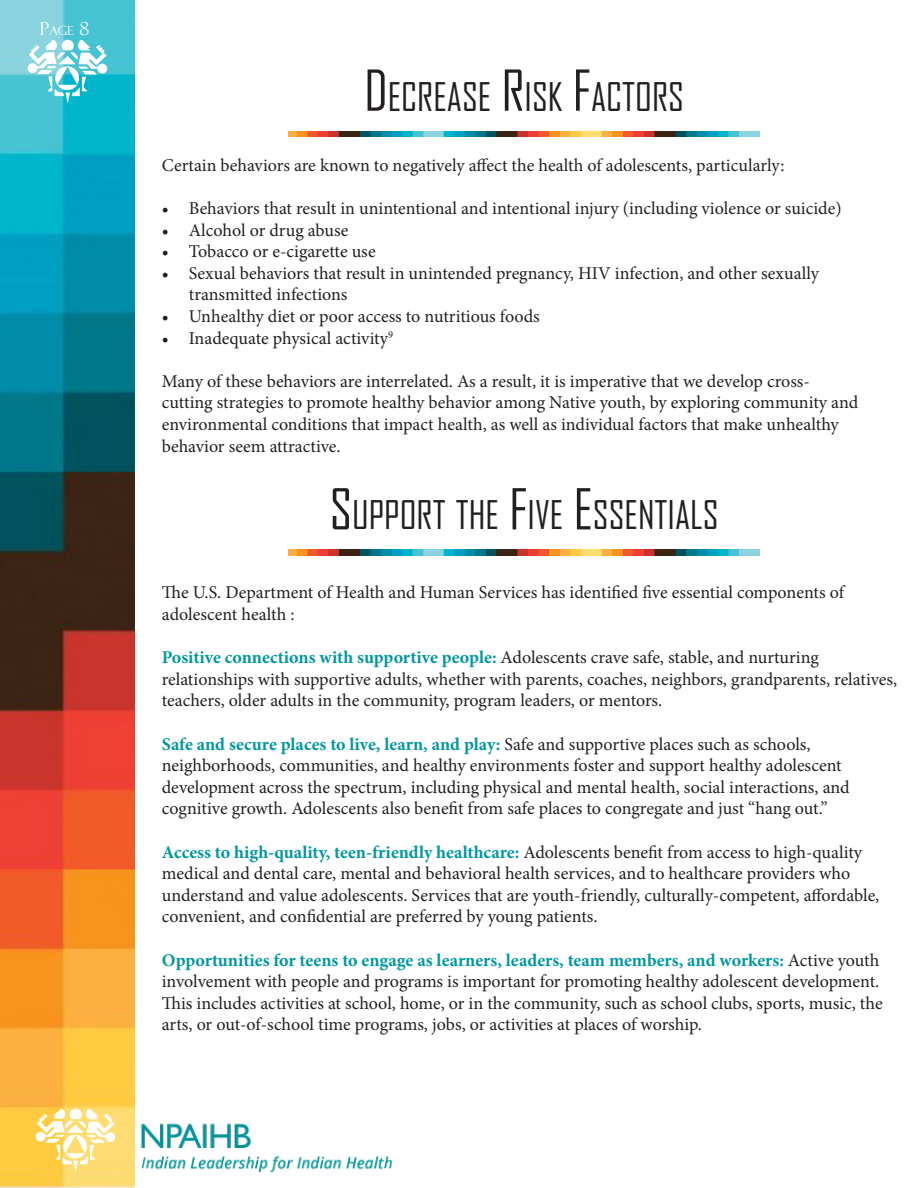
<style>
.page{position:relative;width:918px;height:1188px;background:#fff}
.page>*{position:absolute;margin:0;border:0;box-sizing:border-box;transform-origin:0 0}
.t1{font:37.8px "Agency FB";color:#231f20}
.t2{font:18px/21.6px "Minion Pro";color:#231f20}
.t3{font:12.6px "Felix Titling";color:#fff}
.s1{font-size:18px}
.s2{font-size:54px}
.s3{font-weight:700;color:#0097a0}
</style>
<div class="page">
<img style="left:140px;top:1123px;width:253px;height:50px">
<img style="left:0;top:1px;width:135px;height:1187px">
<img style="left:23px;top:35px;width:89px;height:74px">
<img style="left:31px;top:1103px;width:90px;height:75px">
<img style="left:289px;top:131px;width:470px;height:6px">
<img style="left:289px;top:550px;width:470px;height:5px">
<p class="t3" style="left:40px;top:23px;width:51px"><span class="s1">P</span>age <span class="s1">8</span></p>
<h1 class="t1" style="left:364px;top:74px;width:321px"><span class="s2">D</span>ECREASE <span class="s2">R</span>ISK <span class="s2">F</span>ACTORS</h1>
<p class="t2" style="left:162px;top:154px;width:624px">Certain behaviors are known to negatively affect the health of adolescents, particularly:</p>
<p class="t2" style="left:162px;top:198px;width:681px">• Behaviors that result in unintentional and intentional injury (including violence or suicide)</p>
<p class="t2" style="left:162px;top:219px;width:188px">• Alcohol or drug abuse</p>
<p class="t2" style="left:162px;top:241px;width:215px">• Tobacco or e-cigarette use</p>
<p class="t2" style="left:189px;top:262px;width:632px;text-indent:-27px">• Sexual behaviors that result in unintended pregnancy, HIV infection, and other sexually transmitted infections</p>
<p class="t2" style="left:162px;top:306px;width:380px">• Unhealthy diet or poor access to nutritious foods</p>
<p class="t2" style="left:162px;top:327px;width:233px">• Inadequate physical activity<sup>9</sup></p>
<p class="t2" style="left:162px;top:370px;width:698px">Many of these behaviors are interrelated. As a result, it is imperative that we develop cross&shy;cutting strategies to promote healthy behavior among Native youth, by exploring community and environmental conditions that impact health, as well as individual factors that make unhealthy behavior seem attractive.</p>
<h1 class="t1" style="left:330px;top:492px;width:391px"><span class="s2">S</span> UPPORT THE <span class="s2">F</span>IVE <span class="s2">E</span>SSENTIALS</h1>
<p class="t2" style="left:162px;top:582px;width:685px">The U.S. Department of Health and Human Services has identified five essential components of adolescent health :</p>
<p class="t2" style="left:162px;top:647px;width:737px"><span class="s3">Positive connections with supportive people:</span> Adolescents crave safe, stable, and nurturing relationships with supportive adults, whether with parents, coaches, neighbors, grandparents, relatives, teachers, older adults in the community, program leaders, or mentors.</p>
<p class="t2" style="left:162px;top:733px;width:689px"><span class="s3">Safe and secure places to live, learn, and play:</span> Safe and supportive places such as schools, neighborhoods, communities, and healthy environments foster and support healthy adolescent development across the spectrum, including physical and mental health, social interactions, and cognitive growth. Adolescents also benefit from safe places to congregate and just “hang out.”</p>
<p class="t2" style="left:162px;top:841px;width:719px"><span class="s3">Access to high-quality, teen-friendly healthcare:</span> Adolescents benefit from access to high-quality medical and dental care, mental and behavioral health services, and to healthcare providers who understand and value adolescents. Services that are youth-friendly, culturally-competent, affordable, convenient, and confidential are preferred by young patients.</p>
<p class="t2" style="left:162px;top:949px;width:722px"><span class="s3">Opportunities for teens to engage as learners, leaders, team members, and workers:</span> Active youth involvement with people and programs is important for promoting healthy adolescent development.<br>This includes activities at school, home, or in the community, such as school clubs, sports, music, the arts, or out-of-school time programs, jobs, or activities at places of worship.</p>
</div>
